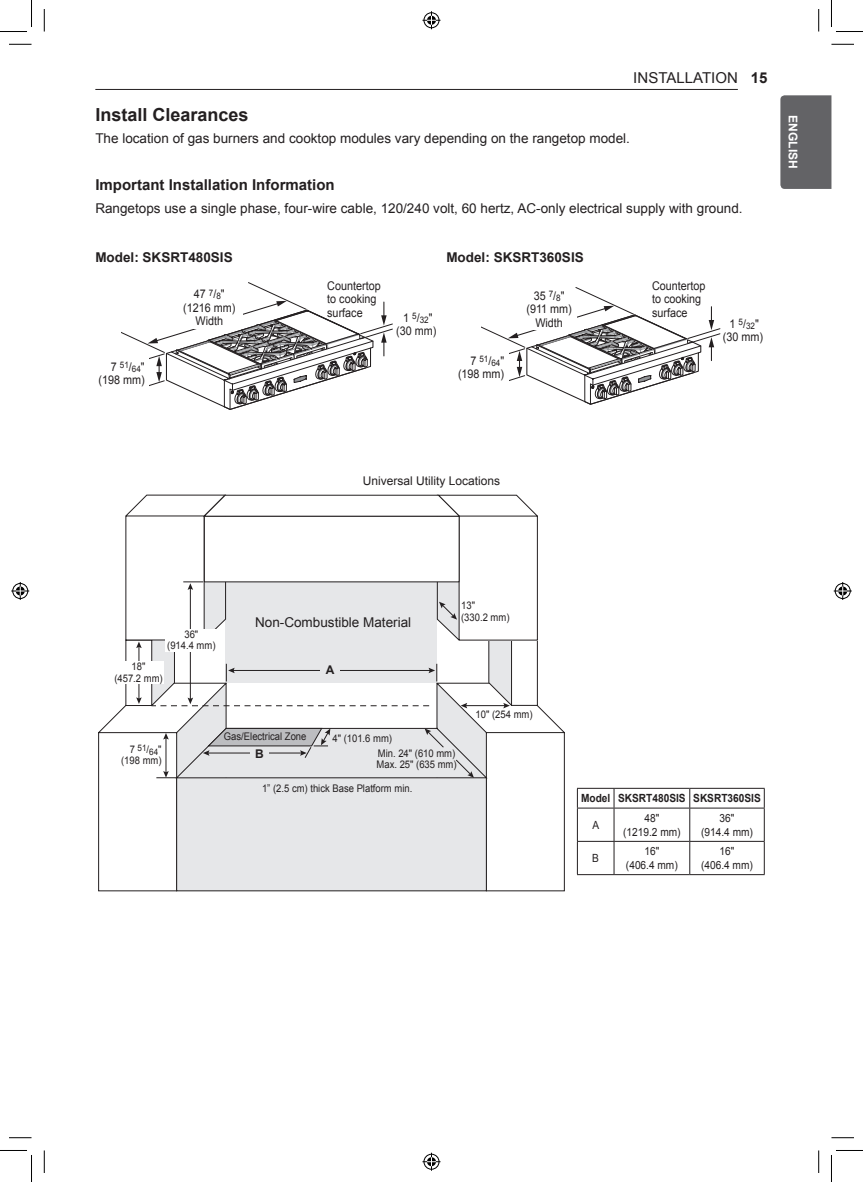
<style>
.page{position:relative;width:863px;height:1182px;background:#fff}
.page>*{position:absolute;margin:0;border:0;box-sizing:border-box;transform-origin:0 0}
.t1{font:700 18px "Arial";color:#231f20}
.t2{font:700 15px "Arial";color:#231f20}
.t3{font:15px "Arial";color:#231f20}
.t4{font:13.5px "Arial";color:#231f20}
.t5{font:700 13.5px "Arial";color:#231f20}
.t6{font:12px/13.5px "Arial";color:#231f20;text-align:center;scale:.9 1}
.t7{font:12px "Arial";color:#231f20}
.t8{font:700 12px "Arial";color:#fff}
.t9{font:700 12px "Arial";color:#231f20}
.t10{font:11.25px/13.5px "Arial";color:#231f20;text-align:center;scale:.9 1}
.t11{font:700 11.25px "Arial";color:#231f20;scale:.9 1}
.t12{font:10.5px/11.2px "Arial";color:#231f20;scale:.9 1}
.t13{font:9px "Arial";color:#231f20;scale:.9 1}
.s1{font-weight:700}
.s2{font-size:12px}
.s3{font-size:10.5px}
</style>
<div class="page">
<hr style="left:95px;top:89px;width:642px;height:1px;background:#231f20">
<div style="left:780px;top:95px;width:51px;height:94px;background:#636366"></div>
<svg style="left:122px;top:282px;width:270px;height:128px"></svg>
<div style="left:95px;top:353px;width:54px;height:45px;background:#fff"></div>
<div style="left:176px;top:288px;width:67px;height:40px;background:#fff"></div>
<svg style="left:481px;top:287px;width:239px;height:118px"></svg>
<div style="left:455px;top:348px;width:53px;height:44px;background:#fff"></div>
<div style="left:521px;top:289px;width:55px;height:41px;background:#fff"></div>
<hr style="left:577px;top:787px;width:37px;height:1px;background:#231f20">
<svg style="left:577px;top:788px;width:1px;height:19px"></svg>
<hr style="left:614px;top:787px;width:75px;height:1px;background:#231f20">
<svg style="left:613px;top:788px;width:1px;height:19px"></svg>
<hr style="left:689px;top:787px;width:75px;height:1px;background:#231f20">
<svg style="left:689px;top:788px;width:1px;height:19px"></svg>
<svg style="left:763px;top:788px;width:1px;height:19px"></svg>
<hr style="left:577px;top:807px;width:37px;height:1px;background:#231f20">
<hr style="left:577px;top:808px;width:1px;height:32px;background:#231f20">
<hr style="left:614px;top:807px;width:75px;height:1px;background:#231f20">
<hr style="left:613px;top:808px;width:1px;height:32px;background:#231f20">
<hr style="left:689px;top:807px;width:75px;height:1px;background:#231f20">
<hr style="left:689px;top:808px;width:1px;height:32px;background:#231f20">
<hr style="left:763px;top:808px;width:1px;height:32px;background:#231f20">
<hr style="left:577px;top:840px;width:37px;height:1px;background:#231f20">
<hr style="left:577px;top:841px;width:1px;height:33px;background:#231f20">
<hr style="left:614px;top:840px;width:75px;height:1px;background:#231f20">
<hr style="left:613px;top:841px;width:1px;height:33px;background:#231f20">
<hr style="left:689px;top:840px;width:75px;height:1px;background:#231f20">
<hr style="left:689px;top:841px;width:1px;height:33px;background:#231f20">
<hr style="left:763px;top:841px;width:1px;height:33px;background:#231f20">
<hr style="left:577px;top:874px;width:37px;height:1px;background:#231f20">
<hr style="left:614px;top:874px;width:75px;height:1px;background:#231f20">
<hr style="left:689px;top:874px;width:75px;height:1px;background:#231f20">
<svg style="left:98px;top:495px;width:467px;height:396px"></svg>
<div style="left:320px;top:663px;width:19px;height:13px;background:#e6e7e9"></div>
<div style="left:250px;top:748px;width:19px;height:12px;background:#e6e7e9"></div>
<div style="left:166px;top:629px;width:51px;height:22px;background:#fff"></div>
<div style="left:114px;top:661px;width:49px;height:23px;background:#fff"></div>
<svg style="left:9px;top:44px;width:23px;height:1px"></svg>
<svg style="left:831px;top:44px;width:22px;height:1px"></svg>
<svg style="left:9px;top:1137px;width:23px;height:1px"></svg>
<svg style="left:831px;top:1137px;width:22px;height:1px"></svg>
<svg style="left:44px;top:9px;width:1px;height:23px"></svg>
<svg style="left:44px;top:1150px;width:1px;height:22px"></svg>
<svg style="left:818px;top:9px;width:1px;height:23px"></svg>
<svg style="left:818px;top:1150px;width:1px;height:22px"></svg>
<svg style="left:0;top:0;width:32px;height:32px"></svg>
<svg style="left:0;top:1150px;width:32px;height:31px"></svg>
<svg style="left:831px;top:0;width:31px;height:32px"></svg>
<svg style="left:831px;top:1150px;width:31px;height:31px"></svg>
<svg style="left:422px;top:11px;width:18px;height:18px"></svg>
<svg style="left:422px;top:1152px;width:18px;height:18px"></svg>
<svg style="left:11px;top:582px;width:18px;height:18px"></svg>
<svg style="left:833px;top:582px;width:18px;height:18px"></svg>
<p class="t3" style="left:633px;top:68px;width:136px">INSTALLATION <span class="s1">15</span></p>
<h1 class="t1" style="left:95px;top:103px;width:155px">Install Clearances</h1>
<p class="t4" style="left:95px;top:130px;width:536px">The location of gas burners and cooktop modules vary depending on the rangetop model.</p>
<p class="t2" style="left:95px;top:174px;width:241px">Important Installation Information</p>
<p class="t4" style="left:95px;top:199px;width:648px">Rangetops use a single phase, four-wire cable, 120/240 volt, 60 hertz, AC-only electrical supply with ground.</p>
<p class="t5" style="left:95px;top:248px;width:139px">Model: SKSRT480SIS</p>
<p class="t5" style="left:446px;top:248px;width:139px">Model: SKSRT360SIS</p>
<p class="t13" style="left:111px;top:361px;width:39px"><span class="s2">7</span> 51<span class="s2">/</span>64<span class="s2">"</span></p>
<p class="t6" style="left:98px;top:373px;width:53px">(198 mm)</p>
<p class="t6" style="left:183px;top:287px;width:60px">47 <sup>7</sup>/<sub>8</sub>" (1216 mm)<br>Width</p>
<p class="t6" style="left:327px;top:279px;width:61px;text-align:left">Countertop to cooking surface</p>
<p class="t6" style="left:396px;top:311px;width:46px">1 <sup>5</sup>/<sub>32</sub>" (30 mm)</p>
<p class="t13" style="left:470px;top:355px;width:39px"><span class="s2">7</span> 51<span class="s2">/</span>64<span class="s2">"</span></p>
<p class="t6" style="left:458px;top:367px;width:53px">(198 mm)</p>
<p class="t6" style="left:526px;top:289px;width:52px">35 <sup>7</sup>/<sub>8</sub>" (911 mm)<br>Width</p>
<p class="t6" style="left:652px;top:279px;width:61px;text-align:left">Countertop to cooking surface</p>
<p class="t6" style="left:722px;top:317px;width:46px">1 <sup>5</sup>/<sub>32</sub>" (30 mm)</p>
<p class="t8" style="left:800px;top:115px;width:55px;rotate:90deg">ENGLISH</p>
<p class="t7" style="left:362px;top:472px;width:139px">Universal Utility Locations</p>
<p class="t12" style="left:167px;top:628px;width:55px;text-align:center">36"<br>(914.4 mm)</p>
<p class="t12" style="left:114px;top:661px;width:55px;text-align:center">18"<br>(457.2 mm)</p>
<p class="t4" style="left:255px;top:613px;width:158px">Non-Combustible Material</p>
<p class="t9" style="left:325px;top:661px;width:10px">A</p>
<p class="t12" style="left:461px;top:600px;width:55px">13"<br>(330.2 mm)</p>
<p class="t12" style="left:475px;top:708px;width:65px">10" (254 mm)</p>
<p class="t12" style="left:224px;top:730px;width:93px">Gas/Electrical Zone</p>
<p class="t12" style="left:332px;top:732px;width:68px">4" (101.6 mm)</p>
<p class="t13" style="left:130px;top:743px;width:37px"><span class="s3">7</span> 51<span class="s3">/</span>64<span class="s3">"</span></p>
<p class="t12" style="left:121px;top:755px;width:46px">(198 mm)</p>
<p class="t12" style="left:376px;top:747px;width:90px">Min. 24" (610 mm)<br>Max. 25" (635 mm)</p>
<p class="t9" style="left:255px;top:745px;width:10px">B</p>
<p class="t12" style="left:262px;top:782px;width:168px">1” (2.5 cm) thick Base Platform min.</p>
<p class="t11" style="left:581px;top:790px;width:201px">Model SKSRT480SIS SKSRT360SIS</p>
<p class="t10" style="left:592px;top:818px;width:9px">A</p>
<p class="t10" style="left:623px;top:811px;width:65px">48"<br>(1219.2 mm)</p>
<p class="t10" style="left:701px;top:811px;width:59px">36"<br>(914.4 mm)</p>
<p class="t10" style="left:592px;top:851px;width:9px">B</p>
<p class="t10" style="left:626px;top:844px;width:59px">16"<br>(406.4 mm)</p>
<p class="t10" style="left:701px;top:844px;width:59px">16"<br>(406.4 mm)</p>
</div>
